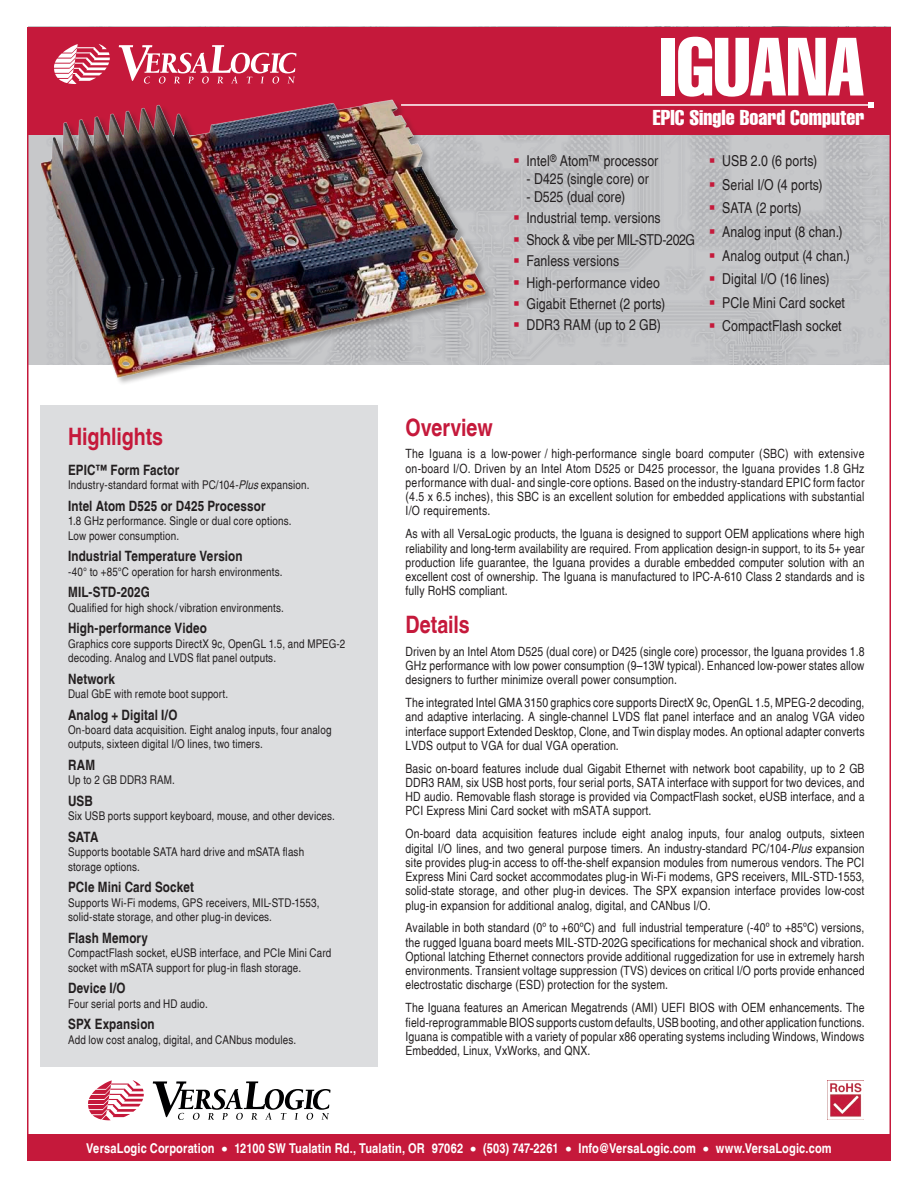
<style>
.page{position:relative;width:918px;height:1188px;background:#fff}
.page>*{position:absolute;margin:0;border:0;box-sizing:border-box;transform-origin:0 0}
.DS-Title_Page_1{font:extra-condensed 81px "Helvetica LT";letter-spacing:-.005em;color:#fff}
.DS-Copy_Heading{font:700 condensed 24px "Helvetica LT";letter-spacing:-.005em;color:#c5193b}
.DS-Subtitle_Page_1{font:extra-condensed 21px "Helvetica LT";letter-spacing:.005em;color:#fff}
.DS-Product_Bullets{font:condensed 15px "Helvetica LT";letter-spacing:.005em;color:#231f20}
.DS-Product_Bullets-2{font:condensed 15px "Helvetica LT";letter-spacing:-.02em;color:#231f20}
.DS-Highlight_Subhead{font:700 condensed 14.25px "Helvetica LT";letter-spacing:.01em;color:#231f20}
.t1{font:700 condensed 13.5px "Helvetica LT";letter-spacing:.01em;color:#fff}
.DS-Copy{font:condensed 12.75px/14.2px "Helvetica LT";letter-spacing:.01em;color:#231f20;text-align:justify}
.DS-Highlight_Text{font:condensed 12px/14.4px "Helvetica LT";letter-spacing:.015em;color:#231f20}
.s1{font-style:italic}
</style>
<div class="page">
<img style="left:30px;top:135px;width:858px;height:229px">
<div style="left:40px;top:405px;width:338px;height:661px;background:#dcdddf"></div>
<div style="left:27px;top:27px;width:864px;height:108px;background:#c5193b"></div>
<div style="left:27px;top:1134px;width:864px;height:27px;background:#c5193b"></div>
<hr style="left:401px;top:104px;width:470px;height:2px;background:#fff">
<svg style="left:868px;top:102px;width:6px;height:6px"></svg>
<svg style="left:119px;top:45px;width:177px;height:39px"></svg>
<svg style="left:54px;top:44px;width:56px;height:40px"></svg>
<svg style="left:153px;top:1081px;width:177px;height:39px"></svg>
<svg style="left:88px;top:1080px;width:56px;height:40px"></svg>
<img style="left:827px;top:1081px;width:37px;height:39px">
<div style="left:41px;top:99px;width:454px;height:288px;background:#231f20;opacity:.33"></div>
<img style="left:41px;top:99px;width:445px;height:279px">
<svg style="left:710px;top:158px;width:4px;height:5px"></svg>
<svg style="left:710px;top:182px;width:4px;height:4px"></svg>
<svg style="left:710px;top:206px;width:4px;height:4px"></svg>
<svg style="left:710px;top:229px;width:4px;height:5px"></svg>
<svg style="left:710px;top:253px;width:4px;height:4px"></svg>
<svg style="left:710px;top:276px;width:4px;height:5px"></svg>
<svg style="left:710px;top:300px;width:4px;height:4px"></svg>
<svg style="left:710px;top:324px;width:4px;height:4px"></svg>
<svg style="left:514px;top:158px;width:5px;height:5px"></svg>
<svg style="left:514px;top:216px;width:5px;height:4px"></svg>
<svg style="left:514px;top:237px;width:5px;height:5px"></svg>
<svg style="left:514px;top:258px;width:5px;height:5px"></svg>
<svg style="left:514px;top:280px;width:5px;height:4px"></svg>
<svg style="left:514px;top:301px;width:5px;height:5px"></svg>
<svg style="left:514px;top:323px;width:5px;height:4px"></svg>
<p class="DS-Title_Page_1" style="left:660px;top:15px;width:206px">IGUANA</p>
<p class="DS-Subtitle_Page_1" style="left:653px;top:104px;width:213px">EPIC Single Board Computer</p>
<p class="DS-Copy_Heading" style="left:68px;top:422px;width:97px">Highlights</p>
<p class="DS-Highlight_Subhead" style="left:68px;top:461px;width:113px">EPIC™ Form Factor</p>
<p class="DS-Highlight_Text" style="left:68px;top:478px;width:243px">Industry-standard format with PC/104-<span class="s1">Plus</span> expansion.</p>
<p class="DS-Highlight_Subhead" style="left:68px;top:497px;width:199px">Intel Atom D525 or D425 Processor</p>
<p class="DS-Highlight_Text" style="left:68px;top:514px;width:225px">1.8 GHz performance. Single or dual core options.<br>Low power consumption.</p>
<p class="DS-Highlight_Subhead" style="left:68px;top:548px;width:176px">Industrial Temperature Version</p>
<p class="DS-Highlight_Text" style="left:68px;top:564px;width:216px">-40° to +85°C operation for harsh environments.</p>
<p class="DS-Highlight_Subhead" style="left:68px;top:584px;width:83px">MIL-STD-202G</p>
<p class="DS-Highlight_Text" style="left:68px;top:600px;width:217px">Qualified for high shock / vibration environments.</p>
<p class="DS-Highlight_Subhead" style="left:68px;top:620px;width:140px">High-performance Video</p>
<p class="DS-Highlight_Text" style="left:68px;top:636px;width:279px">Graphics core supports DirectX 9c, OpenGL 1.5, and MPEG-2 decoding. Analog and LVDS flat panel outputs.</p>
<p class="DS-Highlight_Subhead" style="left:68px;top:670px;width:48px">Network</p>
<p class="DS-Highlight_Text" style="left:68px;top:686px;width:162px">Dual GbE with remote boot support.</p>
<p class="DS-Highlight_Subhead" style="left:68px;top:706px;width:111px">Analog + Digital I/O</p>
<p class="DS-Highlight_Text" style="left:68px;top:722px;width:265px">On-board data acquisition. Eight analog inputs, four analog outputs, sixteen digital I/O lines, two timers.</p>
<p class="DS-Highlight_Subhead" style="left:68px;top:756px;width:29px">RAM</p>
<p class="DS-Highlight_Text" style="left:68px;top:773px;width:108px">Up to 2 GB DDR3 RAM.</p>
<p class="DS-Highlight_Subhead" style="left:68px;top:792px;width:26px">USB</p>
<p class="DS-Highlight_Text" style="left:68px;top:809px;width:268px">Six USB ports support keyboard, mouse, and other devices.</p>
<p class="DS-Highlight_Subhead" style="left:68px;top:828px;width:32px">SATA</p>
<p class="DS-Highlight_Text" style="left:68px;top:845px;width:238px">Supports bootable SATA hard drive and mSATA flash storage options.</p>
<p class="DS-Highlight_Subhead" style="left:68px;top:879px;width:127px">PCIe Mini Card Socket</p>
<p class="DS-Highlight_Text" style="left:68px;top:895px;width:253px">Supports Wi-Fi modems, GPS receivers, MIL-STD-1553, solid-state storage, and other plug-in devices.</p>
<p class="DS-Highlight_Subhead" style="left:68px;top:929px;width:81px">Flash Memory</p>
<p class="DS-Highlight_Text" style="left:68px;top:946px;width:265px">CompactFlash socket, eUSB interface, and PCIe Mini Card socket with mSATA support for plug-in flash storage.</p>
<p class="DS-Highlight_Subhead" style="left:68px;top:980px;width:59px">Device I/O</p>
<p class="DS-Highlight_Text" style="left:68px;top:996px;width:141px">Four serial ports and HD audio.</p>
<p class="DS-Highlight_Subhead" style="left:68px;top:1016px;width:88px">SPX Expansion</p>
<p class="DS-Highlight_Text" style="left:68px;top:1032px;width:230px">Add low cost analog, digital, and CANbus modules.</p>
<p class="DS-Product_Bullets" style="left:526px;top:152px;width:133px">Intel<sup>®</sup> Atom™ processor</p>
<p class="DS-Product_Bullets" style="left:527px;top:170px;width:124px">- D425 (single core) or</p>
<p class="DS-Product_Bullets" style="left:527px;top:188px;width:100px">- D525 (dual core)</p>
<p class="DS-Product_Bullets" style="left:526px;top:209px;width:136px">Industrial temp. versions</p>
<p class="DS-Product_Bullets-2" style="left:526px;top:231px;width:170px">Shock &amp; vibe per MIL-STD-202G</p>
<p class="DS-Product_Bullets" style="left:526px;top:252px;width:94px">Fanless versions</p>
<p class="DS-Product_Bullets" style="left:526px;top:273px;width:135px">High-performance video</p>
<p class="DS-Product_Bullets" style="left:526px;top:295px;width:140px">Gigabit Ethernet (2 ports)</p>
<p class="DS-Product_Bullets" style="left:526px;top:316px;width:136px">DDR3 RAM (up to 2 GB)</p>
<p class="DS-Product_Bullets" style="left:722px;top:152px;width:96px">USB 2.0 (6 ports)</p>
<p class="DS-Product_Bullets" style="left:722px;top:175px;width:102px">Serial I/O (4 ports)</p>
<p class="DS-Product_Bullets" style="left:722px;top:199px;width:81px">SATA (2 ports)</p>
<p class="DS-Product_Bullets" style="left:722px;top:223px;width:122px">Analog input (8 chan.)</p>
<p class="DS-Product_Bullets" style="left:722px;top:246px;width:129px">Analog output (4 chan.)</p>
<p class="DS-Product_Bullets" style="left:722px;top:270px;width:109px">Digital I/O (16 lines)</p>
<p class="DS-Product_Bullets" style="left:722px;top:293px;width:124px">PCIe Mini Card socket</p>
<p class="DS-Product_Bullets" style="left:722px;top:317px;width:121px">CompactFlash socket</p>
<p class="DS-Copy_Heading" style="left:406px;top:412px;width:89px">Overview</p>
<p class="DS-Copy" style="left:406px;top:447px;width:461px">The Iguana is a low-power / high-performance single board computer (SBC) with extensive on-board I/O. Driven by an Intel Atom D525 or D425 processor, the Iguana provides 1.8 GHz performance with dual- and single-core options. Based on the industry-standard EPIC form factor (4.5 x 6.5 inches), this SBC is an excellent solution for embedded applications with substantial I/O requirements.</p>
<p class="DS-Copy" style="left:406px;top:527px;width:461px">As with all VersaLogic products, the Iguana is designed to support OEM applications where high reliability and long-term availability are required. From application design-in support, to its 5+ year production life guarantee, the Iguana provides a durable embedded computer solution with an excellent cost of ownership. The Iguana is manufactured to IPC-A-610 Class 2 standards and is fully RoHS compliant.</p>
<p class="DS-Copy_Heading" style="left:406px;top:610px;width:66px">Details</p>
<p class="DS-Copy" style="left:406px;top:644px;width:460px">Driven by an Intel Atom D525 (dual core) or D425 (single core) processor, the Iguana provides 1.8<br>GHz performance with low power consumption (9–13W typical). Enhanced low-power states allow designers to further minimize overall power consumption.</p>
<p class="DS-Copy" style="left:406px;top:695px;width:461px">The integrated Intel GMA 3150 graphics core supports DirectX 9c, OpenGL 1.5, MPEG-2 decoding, and adaptive interlacing. A single-channel LVDS flat panel interface and an analog VGA video interface support Extended Desktop, Clone, and Twin display modes. An optional adapter converts LVDS output to VGA for dual VGA operation.</p>
<p class="DS-Copy" style="left:406px;top:761px;width:461px">Basic on-board features include dual Gigabit Ethernet with network boot capability, up to 2 GB DDR3 RAM, six USB host ports, four serial ports, SATA interface with support for two devices, and HD audio. Removable flash storage is provided via CompactFlash socket, eUSB interface, and a PCI Express Mini Card socket with mSATA support.</p>
<p class="DS-Copy" style="left:406px;top:827px;width:461px">On-board data acquisition features include eight analog inputs, four analog outputs, sixteen digital I/O lines, and two general purpose timers. An industry-standard PC/104-<span class="s1">Plus</span> expansion site provides plug-in access to off-the-shelf expansion modules from numerous vendors. The PCI Express Mini Card socket accommodates plug-in Wi-Fi modems, GPS receivers, MIL-STD-1553, solid-state storage, and other plug-in devices. The SPX expansion interface provides low-cost plug-in expansion for additional analog, digital, and CANbus I/O.</p>
<p class="DS-Copy" style="left:406px;top:921px;width:461px">Available in both standard (0º to +60ºC) and full industrial temperature (-40º to +85ºC) versions, the rugged Iguana board meets MIL-STD-202G specifications for mechanical shock and vibration.<br>Optional latching Ethernet connectors provide additional ruggedization for use in extremely harsh environments. Transient voltage suppression (TVS) devices on critical I/O ports provide enhanced electrostatic discharge (ESD) protection for the system.</p>
<p class="DS-Copy" style="left:406px;top:1001px;width:461px">The Iguana features an American Megatrends (AMI) UEFI BIOS with OEM enhancements. The field-reprogrammable BIOS supports custom defaults, USB booting, and other application functions.<br>Iguana is compatible with a variety of popular x86 operating systems including Windows, Windows Embedded, Linux, VxWorks, and QNX.</p>
<p class="t1" style="left:86px;top:1140px;width:747px">VersaLogic Corporation • 12100 SW Tualatin Rd., Tualatin, OR 97062 • (503) 747-2261 • Info@VersaLogic.com • www.VersaLogic.com</p>
</div>
